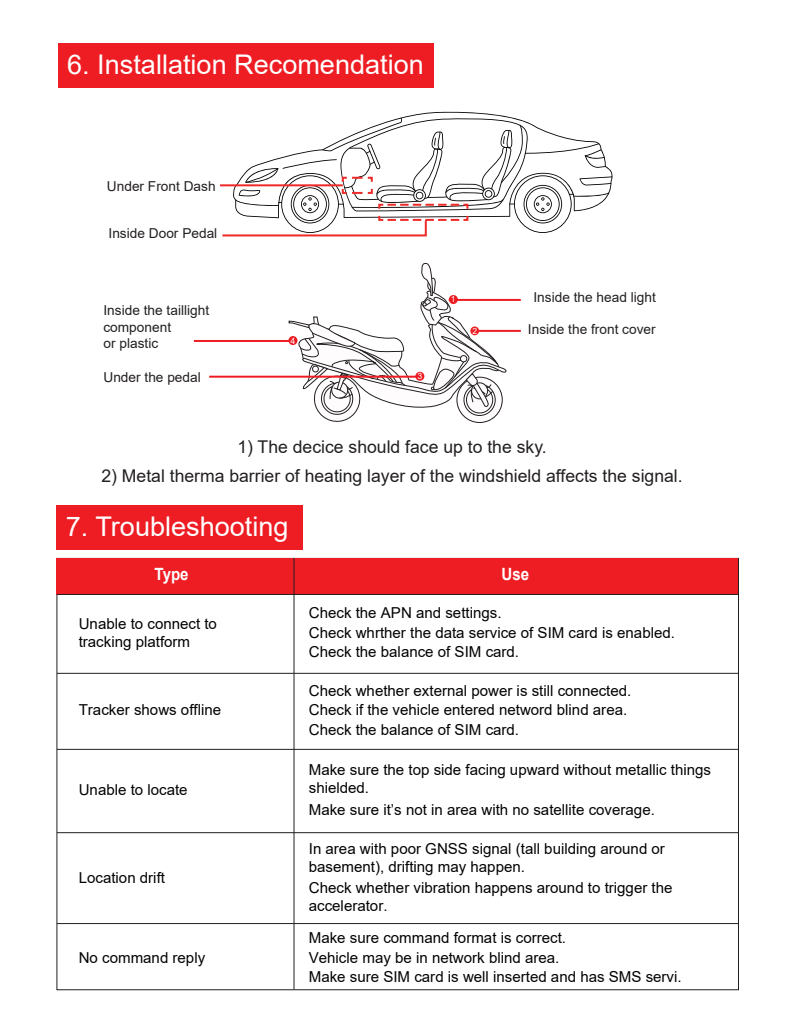
<style>
.page{position:relative;width:794px;height:1021px;background:#fff}
.page>*{position:absolute;margin:0;border:0;box-sizing:border-box;transform-origin:0 0}
.t1{font:27.2px "Arial";color:#fff}
.t2{font:17.6px "Arial";color:#231f20}
.t3{font:700 16.8px "Arial";color:#fff;scale:.89 1}
.t4{font:15.2px/19.6px "Arial";color:#030303}
.t5{font:13.6px/16.4px "Arial";color:#231f20}
.t6{font:8.8px "Arial";color:#fff}
.t7{font:8.4px "Arial";color:#fff}
</style>
<div class="page">
<div style="left:56px;top:504px;width:246px;height:45px;background:#ee1d23"></div>
<div style="left:57px;top:558px;width:681px;height:36px;background:#ee1d23"></div>
<hr style="left:293px;top:558px;width:2px;height:431px;background:#231f20">
<hr style="left:57px;top:593px;width:681px;height:2px;background:#231f20">
<hr style="left:57px;top:672px;width:681px;height:2px;background:#231f20">
<hr style="left:57px;top:832px;width:681px;height:1px;background:#231f20">
<hr style="left:57px;top:922px;width:681px;height:2px;background:#231f20">
<hr style="left:57px;top:748px;width:681px;height:2px;background:#231f20">
<div style="left:58px;top:44px;width:375px;height:44px;background:#ee1d23"></div>
<hr style="left:194px;top:340px;width:96px;height:2px;background:#ee1d23">
<svg style="left:404px;top:111px;width:105px;height:6px"></svg>
<svg style="left:220px;top:117px;width:392px;height:306px"></svg>
<hr style="left:220px;top:184px;width:123px;height:2px;background:#ee2a28">
<hr style="left:209px;top:375px;width:207px;height:2px;background:#ee1d23">
<h1 class="t1" style="left:67px;top:46px;width:358px">6. Installation Recomendation</h1>
<p class="t5" style="left:107px;top:178px;width:110px">Under Front Dash</p>
<p class="t5" style="left:109px;top:225px;width:110px">Inside Door Pedal</p>
<p class="t5" style="left:103px;top:302px;width:107px">Inside the taillight component<br>or plastic</p>
<p class="t5" style="left:103px;top:369px;width:99px">Under the pedal</p>
<p class="t6" style="left:290px;top:334px;width:6px">4</p>
<p class="t6" style="left:417px;top:370px;width:6px">3</p>
<p class="t6" style="left:451px;top:293px;width:6px">1</p>
<p class="t7" style="left:472px;top:325px;width:6px">2</p>
<p class="t5" style="left:533px;top:289px;width:124px">Inside the head light</p>
<p class="t5" style="left:528px;top:321px;width:129px">Inside the front cover</p>
<p class="t2" style="left:237px;top:434px;width:311px">1) The decice should face up to the sky.</p>
<p class="t2" style="left:101px;top:464px;width:583px">2) Metal therma barrier of heating layer of the windshield affects the signal.</p>
<h1 class="t1" style="left:66px;top:507px;width:224px">7. Troubleshooting</h1>
<p class="t3" style="left:155px;top:562px;width:40px">Type</p>
<p class="t3" style="left:501px;top:562px;width:33px">Use</p>
<p class="t4" style="left:79px;top:614px;width:140px;line-height:18px">Unable to connect to tracking platform</p>
<p class="t4" style="left:309px;top:602px;width:368px">Check the APN and settings.<br>Check whrther the data service of SIM card is enabled.<br>Check the balance of SIM card.</p>
<p class="t4" style="left:79px;top:700px;width:144px">Tracker shows offline</p>
<p class="t4" style="left:79px;top:779px;width:110px">Unable to locate</p>
<p class="t4" style="left:79px;top:867px;width:88px">Location drift</p>
<p class="t4" style="left:79px;top:947px;width:128px">No command reply</p>
<p class="t4" style="left:309px;top:680px;width:324px">Check whether external power is still connected.<br>Check if the vehicle entered netword blind area.<br>Check the balance of SIM card.</p>
<p class="t4" style="left:309px;top:760px;width:404px;line-height:18px">Make sure the top side facing upward without metallic things shielded.</p>
<p class="t4" style="left:309px;top:799px;width:348px">Make sure it’s not in area with no satellite coverage.</p>
<p class="t4" style="left:309px;top:839px;width:358px;line-height:18px">In area with poor GNSS signal (tall building around or basement), drifting may happen.</p>
<p class="t4" style="left:309px;top:878px;width:365px;line-height:18px">Check whether vibration happens around to trigger the accelerator.</p>
<p class="t4" style="left:309px;top:927px;width:374px">Make sure command format is correct.<br>Vehicle may be in network blind area.<br>Make sure SIM card is well inserted and has SMS servi.</p>
</div>
